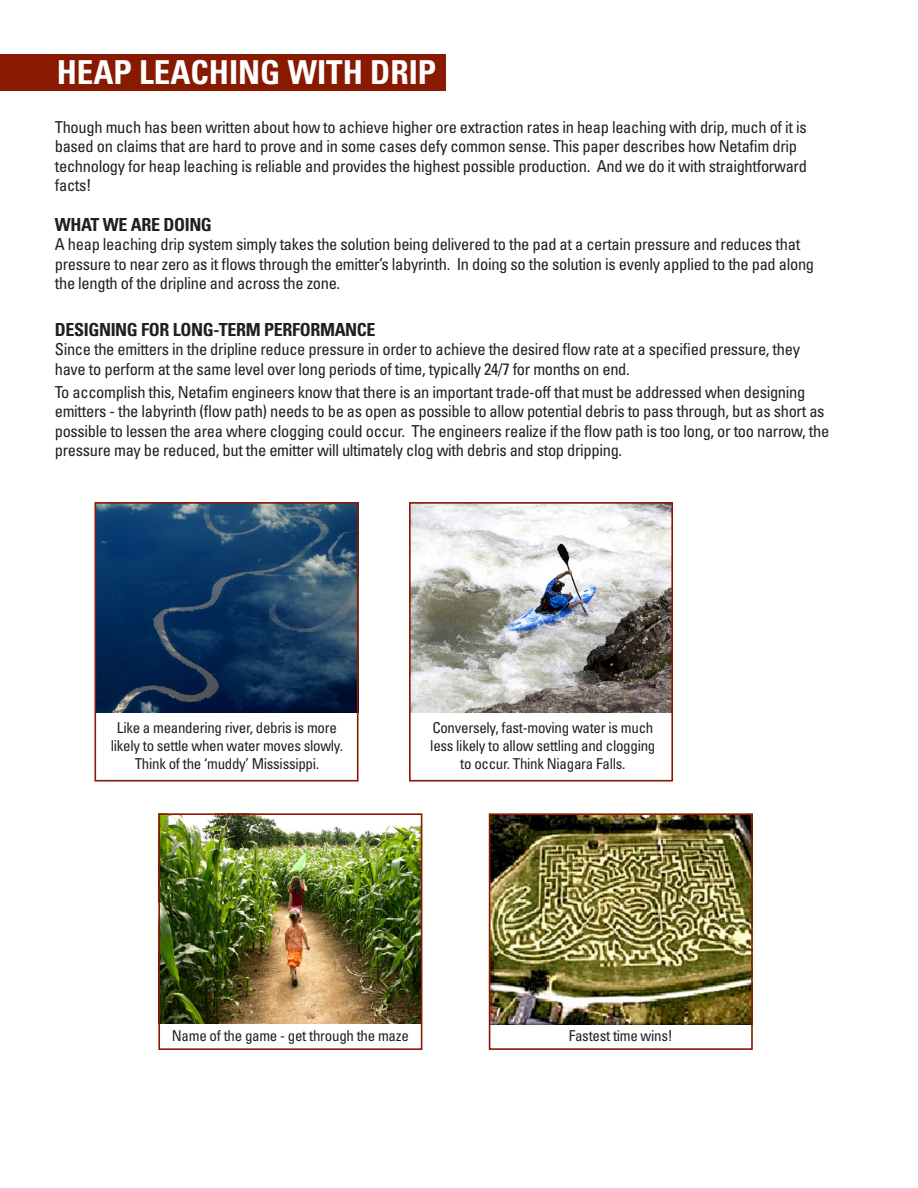
<style>
.page{position:relative;width:918px;height:1188px;background:#fff}
.page>*{position:absolute;margin:0;border:0;box-sizing:border-box;transform-origin:0 0}
.t1{font:700 condensed 33px "Univers LT Std";color:#fff}
.t2{font:700 condensed 18px "Univers LT Std";letter-spacing:-.02em;color:#231f20}
.t3{font:condensed 16.5px/19.5px "Univers LT Std";letter-spacing:-.02em;color:#231f20}
.t4{font:condensed 15px/18px "Univers LT Std";letter-spacing:-.02em;color:#231f20;text-align:center}
</style>
<div class="page">
<div style="left:0;top:54px;width:446px;height:36px;background:#891a02"></div>
<img style="left:98px;top:505px;width:258px;height:208px">
<div style="left:95px;top:502px;width:264px;height:280px;border:2px solid #891a02"></div>
<img style="left:412px;top:505px;width:258px;height:208px">
<div style="left:409px;top:502px;width:264px;height:280px;border:2px solid #891a02"></div>
<img style="left:161px;top:816px;width:258px;height:208px">
<div style="left:158px;top:813px;width:264px;height:237px;border:2px solid #891a02"></div>
<img style="left:492px;top:816px;width:258px;height:208px">
<div style="left:489px;top:813px;width:264px;height:237px;border:2px solid #891a02"></div>
<p class="t1" style="left:57px;top:52px;width:381px">HEAP LEACHING WITH DRIP</p>
<p class="t3" style="left:55px;top:117px;width:754px">Though much has been written about how to achieve higher ore extraction rates in heap leaching with drip, much of it is based on claims that are hard to prove and in some cases defy common sense. This paper describes how Netafim drip technology for heap leaching is reliable and provides the highest possible production. And we do it with straightforward facts!</p>
<p class="t2" style="left:55px;top:213px;width:159px">WHAT WE ARE DOING</p>
<p class="t3" style="left:55px;top:235px;width:761px">A heap leaching drip system simply takes the solution being delivered to the pad at a certain pressure and reduces that pressure to near zero as it flows through the emitter’s labyrinth. In doing so the solution is evenly applied to the pad along the length of the dripline and across the zone.</p>
<p class="t2" style="left:55px;top:318px;width:322px">DESIGNING FOR LONG-TERM PERFORMANCE</p>
<p class="t3" style="left:55px;top:340px;width:747px">Since the emitters in the dripline reduce pressure in order to achieve the desired flow rate at a specified pressure, they have to perform at the same level over long periods of time, typically 24/7 for months on end.</p>
<p class="t3" style="left:55px;top:382px;width:776px">To accomplish this, Netafim engineers know that there is an important trade-off that must be addressed when designing emitters - the labyrinth (flow path) needs to be as open as possible to allow potential debris to pass through, but as short as possible to lessen the area where clogging could occur. The engineers realize if the flow path is too long, or too narrow, the pressure may be reduced, but the emitter will ultimately clog with debris and stop dripping.</p>
<p class="t4" style="left:111px;top:718px;width:234px">Like a meandering river, debris is more likely to settle when water moves slowly.<br>Think of the ‘muddy’ Mississippi.</p>
<p class="t4" style="left:430px;top:718px;width:227px">Conversely, fast-moving water is much less likely to allow settling and clogging to occur. Think Niagara Falls.</p>
<p class="t4" style="left:172px;top:1026px;width:238px">Name of the game - get through the maze</p>
<p class="t4" style="left:569px;top:1026px;width:106px">Fastest time wins!</p>
</div>
